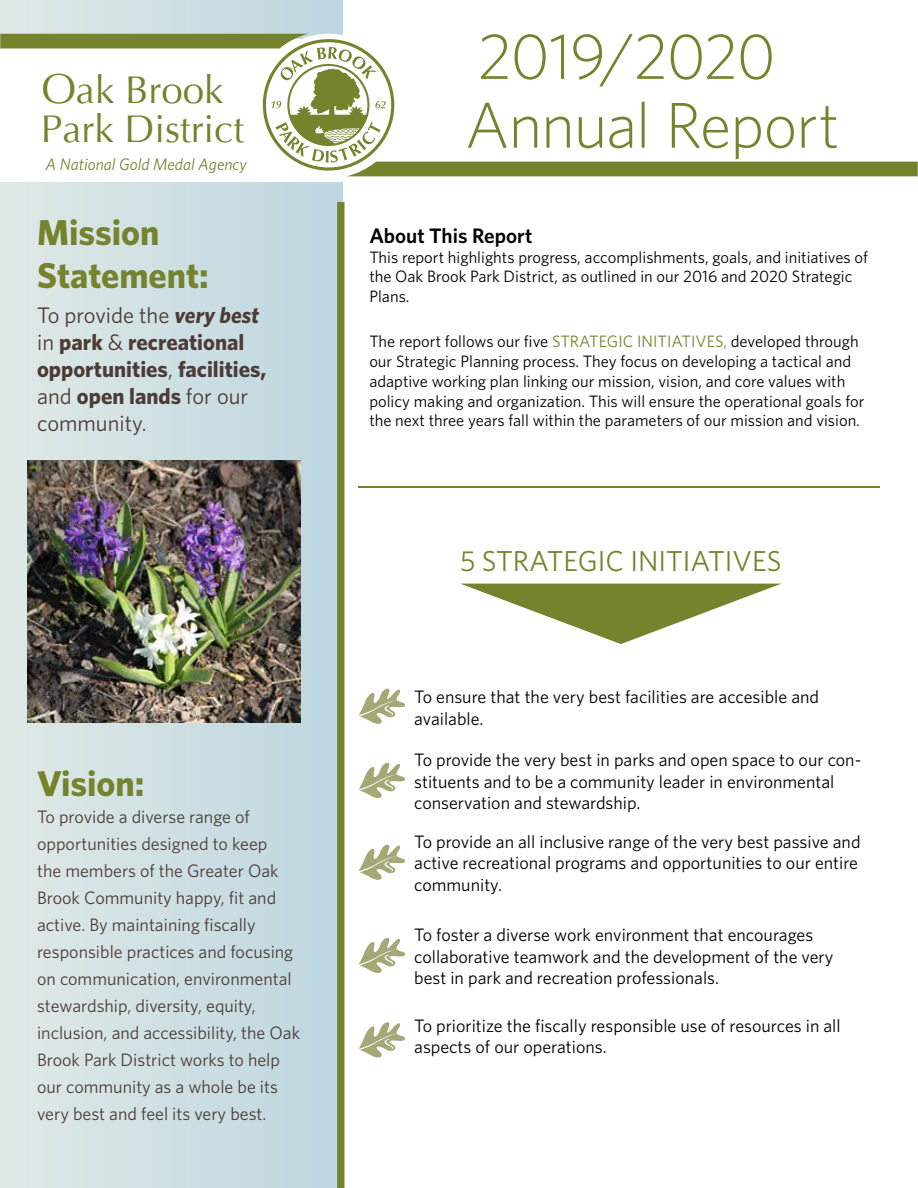
<style>
.page{position:relative;width:918px;height:1188px;background:#fff}
.page>*{position:absolute;margin:0;border:0;box-sizing:border-box;transform-origin:0 0}
.t1{font:300 64.8px "Whitney";letter-spacing:-.02em;color:#75832d}
.t2{font:38.55px/39.6px "Optima";color:#75832d}
.t3{font:700 36px/43.2px "Whitney";color:#75832d}
.t4{font:28.8px "Whitney";color:#75832d}
.t5{font:700 22.5px/27px "Whitney";color:#4c3b36}
.t6{font:600 21px "Whitney";color:#000}
.t7{font:18px/21.6px "Whitney";color:#000}
.t8{font:18px/27px "Whitney";color:#4c3b36}
.t9{font:italic 16.65px "Whitney";color:#75832d}
.t10{font:16.5px/19.8px "Whitney";color:#000}
.s1{font-size:41.85px}
.s2{font-weight:400}
.s3{font-style:italic}
.s4{color:#75832d}
</style>
<div class="page">
<div style="left:0;top:0;width:343px;height:1188px;background:linear-gradient(to right,#e0e9e6,#bcd5df)"></div>
<div style="left:0;top:39px;width:477px;height:143px;background:#fff"></div>
<svg style="left:0;top:34px;width:918px;height:142px"></svg>
<div style="left:35px;top:66px;width:48px;height:45px;background:#fff"></div>
<div style="left:70px;top:66px;width:160px;height:45px;background:#fff"></div>
<div style="left:37px;top:106px;width:202px;height:44px;background:#fff"></div>
<div style="left:227px;top:112px;width:24px;height:38px;background:#fff"></div>
<div style="left:38px;top:150px;width:209px;height:31px;background:#fff"></div>
<div style="left:232px;top:154px;width:22px;height:27px;background:#fff"></div>
<svg style="left:461px;top:584px;width:320px;height:60px"></svg>
<div style="left:338px;top:203px;width:6px;height:984px;background:#75832d"></div>
<div style="left:337px;top:202px;width:8px;height:986px;border:2px solid #75832d"></div>
<svg style="left:359px;top:688px;width:47px;height:36px"></svg>
<svg style="left:359px;top:762px;width:47px;height:36px"></svg>
<svg style="left:359px;top:844px;width:47px;height:36px"></svg>
<svg style="left:359px;top:937px;width:47px;height:36px"></svg>
<svg style="left:359px;top:1022px;width:47px;height:36px"></svg>
<hr style="left:359px;top:486px;width:521px;height:2px;background:#75832d">
<img style="left:27px;top:460px;width:273px;height:262px">
<h2 class="t2" style="left:41px;top:70px;width:205px"><span class="s1">O</span>ak Brook<br>Park District</h2>
<p class="t9" style="left:46px;top:153px;width:203px">A National Gold Medal Agency</p>
<h3 class="t3" style="left:37px;top:210px;width:173px">Mission<br>Statement:</h3>
<p class="t5" style="left:37px;top:301px;width:231px"><span class="s2">To provide the</span> <span class="s3">very best </span><span class="s2">in</span> park <span class="s2">&amp;</span> recreational opportunities<span class="s2">,</span> facilities, <span class="s2">and</span> open lands <span class="s2">for our community.</span></p>
<h3 class="t3" style="left:37px;top:761px;width:109px">Vision:</h3>
<p class="t8" style="left:37px;top:803px;width:265px">To provide a diverse range of opportunities designed to keep<br>the members of the Greater Oak<br>Brook Community happy, fit and active. By maintaining fiscally responsible practices and focusing on communication, environmental stewardship, diversity, equity, inclusion, and accessibility, the Oak<br>Brook Park District works to help our community as a whole be its very best and feel its very best.</p>
<h1 class="t1" style="left:477px;top:13px;width:300px">2019/2020</h1>
<h1 class="t1" style="left:465px;top:82px;width:376px">Annual Report</h1>
<p class="t6" style="left:369px;top:222px;width:165px">About This Report</p>
<p class="t10" style="left:369px;top:247px;width:500px">This report highlights progress, accomplishments, goals, and initiatives of the Oak Brook Park District, as outlined in our 2016 and 2020 Strategic<br>Plans.</p>
<p class="t10" style="left:369px;top:331px;width:497px">The report follows our five <span class="s4">STRATEGIC INITIATIVES,</span> developed through our Strategic Planning process. They focus on developing a tactical and adaptive working plan linking our mission, vision, and core values with policy making and organization. This will ensure the operational goals for the next three years fall within the parameters of our mission and vision.</p>
<h3 class="t4" style="left:460px;top:542px;width:323px">5 STRATEGIC INITIATIVES</h3>
<p class="t7" style="left:414px;top:686px;width:406px">To ensure that the very best facilities are accesible and available.</p>
<p class="t7" style="left:414px;top:749px;width:449px">To provide the very best in parks and open space to our con&shy;stituents and to be a community leader in environmental conservation and stewardship.</p>
<p class="t7" style="left:414px;top:830px;width:448px">To provide an all inclusive range of the very best passive and active recreational programs and opportunities to our entire community.</p>
<p class="t7" style="left:414px;top:924px;width:421px">To foster a diverse work environment that encourages collaborative teamwork and the development of the very best in park and recreation professionals.</p>
<p class="t7" style="left:414px;top:1014px;width:428px">To prioritize the fiscally responsible use of resources in all aspects of our operations.</p>
</div>
